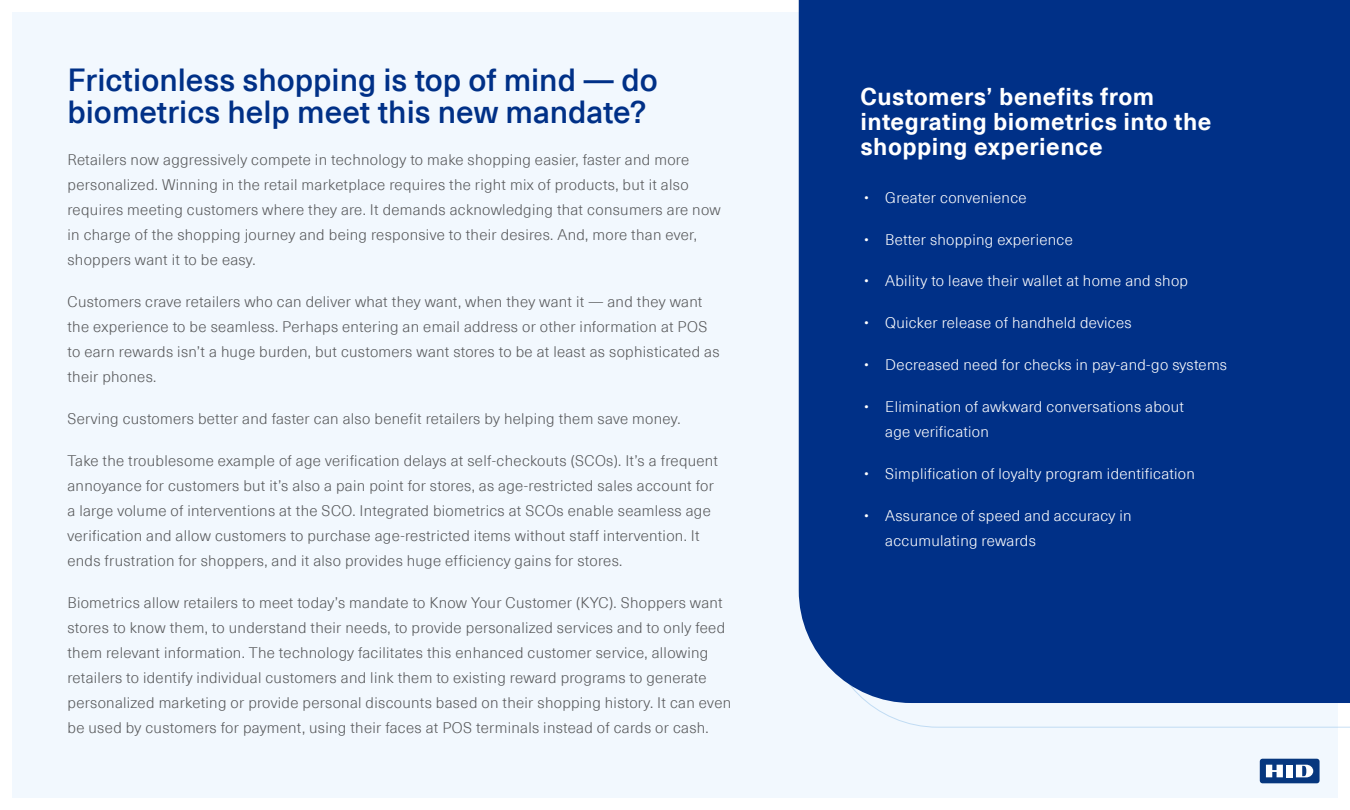
<style>
.page{position:relative;width:1350px;height:810px;background:#fff}
.page>*{position:absolute;margin:0;border:0;box-sizing:border-box;transform-origin:0 0}
.t1{font:500 31.25px/31.2px "Neue Haas Unica Pro";color:#003087}
.t2{font:700 23.75px/25px "Neue Haas Unica Pro";letter-spacing:.02em;color:#fff}
.t3{font:300 15px/25px "Neue Haas Unica Pro";letter-spacing:.02em;color:#58595b}
.t4{font:300 15px/25px "Neue Haas Unica Pro";letter-spacing:.02em;color:#fff}
</style>
<div class="page">
<div style="left:12px;top:12px;width:1326px;height:786px;background:#f2f8fe"></div>
<div style="left:1260px;top:759px;width:60px;height:24px;background:#07377e;border-radius:3px"></div>
<div style="left:1286px;top:765px;width:7px;height:12px;background:#fff"></div>
<svg style="left:1266px;top:765px;width:17px;height:12px"></svg>
<svg style="left:1296px;top:765px;width:17px;height:12px"></svg>
<div style="left:799px;top:0;width:551px;height:703px;background:#003087"></div>
<h1 class="t1" style="left:68px;top:65px;width:592px">Frictionless shopping is top of mind — do biometrics help meet this new mandate?</h1>
<p class="t3" style="left:68px;top:148px;width:655px">Retailers now aggressively compete in technology to make shopping easier, faster and more personalized. Winning in the retail marketplace requires the right mix of products, but it also requires meeting customers where they are. It demands acknowledging that consumers are now in charge of the shopping journey and being responsive to their desires. And, more than ever, shoppers want it to be easy.</p>
<p class="t3" style="left:68px;top:290px;width:654px">Customers crave retailers who can deliver what they want, when they want it — and they want the experience to be seamless. Perhaps entering an email address or other information at POS to earn rewards isn’t a huge burden, but customers want stores to be at least as sophisticated as their phones.</p>
<p class="t3" style="left:68px;top:407px;width:615px">Serving customers better and faster can also benefit retailers by helping them save money.</p>
<p class="t3" style="left:68px;top:448px;width:652px">Take the troublesome example of age verification delays at self-checkouts (SCOs). It’s a frequent annoyance for customers but it’s also a pain point for stores, as age-restricted sales account for a large volume of interventions at the SCO. Integrated biometrics at SCOs enable seamless age verification and allow customers to purchase age-restricted items without staff intervention. It ends frustration for shoppers, and it also provides huge efficiency gains for stores.</p>
<p class="t3" style="left:68px;top:590px;width:665px">Biometrics allow retailers to meet today’s mandate to Know Your Customer (KYC). Shoppers want stores to know them, to understand their needs, to provide personalized services and to only feed them relevant information. The technology facilitates this enhanced customer service, allowing retailers to identify individual customers and link them to existing reward programs to generate personalized marketing or provide personal discounts based on their shopping history. It can even be used by customers for payment, using their faces at POS terminals instead of cards or cash.</p>
<h2 class="t2" style="left:860px;top:84px;width:353px">Customers’ benefits from integrating biometrics into the shopping experience</h2>
<p class="t4" style="left:864px;top:185px;width:164px">• Greater convenience</p>
<p class="t4" style="left:864px;top:227px;width:210px">• Better shopping experience</p>
<p class="t4" style="left:864px;top:269px;width:326px">• Ability to leave their wallet at home and shop</p>
<p class="t4" style="left:864px;top:311px;width:269px">• Quicker release of handheld devices</p>
<p class="t4" style="left:864px;top:353px;width:365px">• Decreased need for checks in pay-and-go systems</p>
<p class="t4" style="left:885px;top:395px;width:300px;text-indent:-21px">• Elimination of awkward conversations about age verification</p>
<p class="t4" style="left:864px;top:461px;width:332px">• Simplification of loyalty program identification</p>
<p class="t4" style="left:885px;top:503px;width:248px;text-indent:-21px">• Assurance of speed and accuracy in accumulating rewards</p>
</div>
